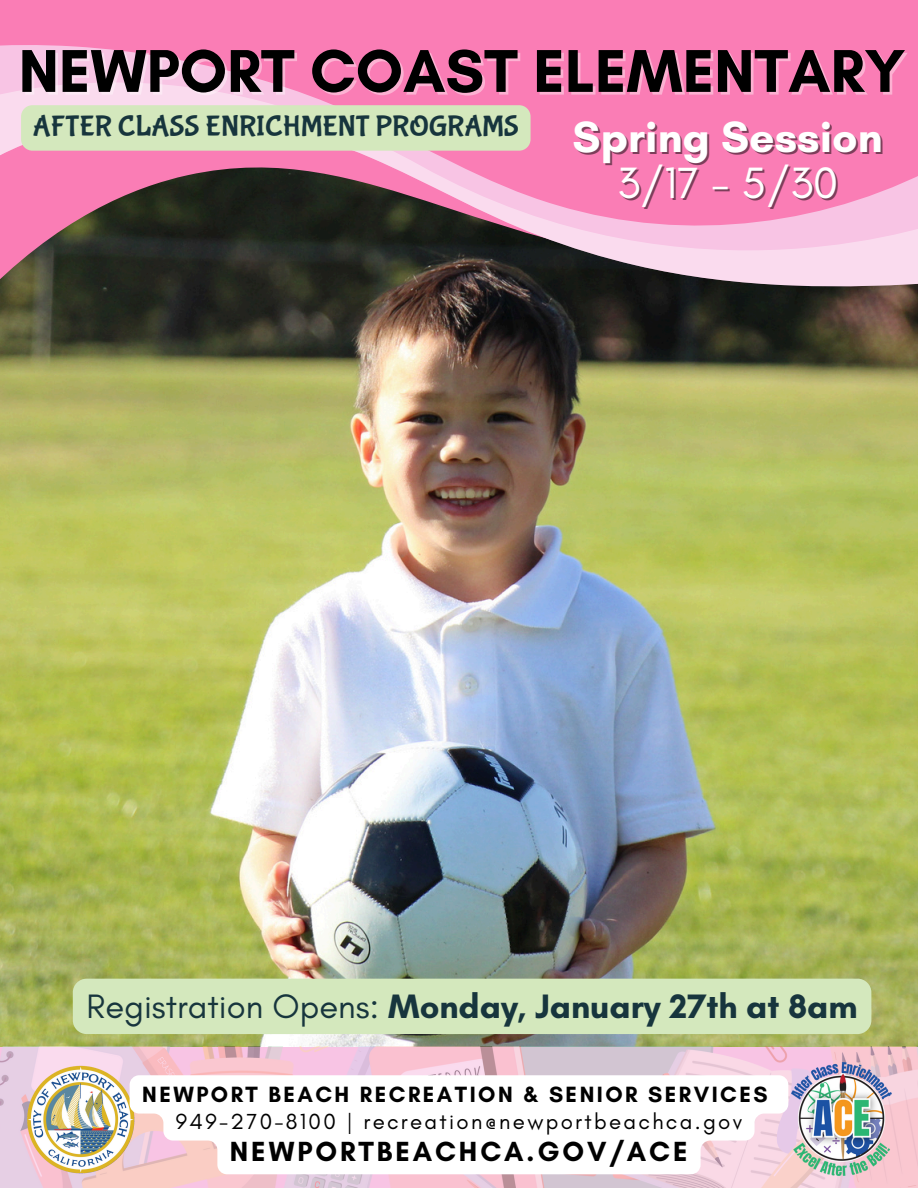
<style>
.page{position:relative;width:918px;height:1188px;background:#fff}
.page>*{position:absolute;margin:0;border:0;box-sizing:border-box;transform-origin:0 0}
.t1{font:700 61.5px "Glacial Indifference";color:#000}
.t2{font:700 44.7px "Glacial Indifference";color:#fff}
.t3{font:44.7px "Glacial Indifference";color:#fff}
.t4{font:700 34.5px "Glacial Indifference";color:#17353d}
.t5{font:29.25px "Bubblegum Sans";color:#17353d}
.t6{font:700 28.2px "Glacial Indifference";letter-spacing:.105em;color:#000}
.t7{font:700 22.5px "Glacial Indifference";letter-spacing:.11em;color:#000}
.t8{font:22.2px "Glacial Indifference";letter-spacing:.105em;color:#000}
.s1{font-weight:400}
</style>
<div class="page">
<img style="left:0;top:304px;width:918px;height:743px">
<svg style="left:0;top:1047px;width:918px;height:141px;background:#edc6d6"></svg>
<img style="left:20px;top:1063px;width:127px;height:117px">
<img style="left:792px;top:1063px;width:100px;height:112px">
<svg style="left:0;top:0;width:918px;height:304px;background:#c66890"></svg>
<svg style="left:0;top:44px;width:918px;height:245px;background:#ef86b6"></svg>
<svg style="left:0;top:82px;width:918px;height:205px;background:#b67491"></svg>
<div style="left:73px;top:979px;width:798px;height:55px;background:#d4e8bd;border-radius:14px"></div>
<div style="left:21px;top:105px;width:510px;height:46px;background:#d4e8bd;border-radius:11px"></div>
<svg style="left:130px;top:1075px;width:658px;height:99px"></svg>
<p class="t1" style="left:19px;top:33px;width:888px">NEWPORT COAST ELEMENTARY</p>
<p class="t2" style="left:573px;top:110px;width:312px">Spring Session</p>
<h1 class="t3" style="left:617px;top:156px;width:223px">3/17 - 5/30</h1>
<h2 class="t5" style="left:33px;top:110px;width:488px">AFTER CLASS ENRICHMENT PROGRAMS</h2>
<h4 class="t4" style="left:87px;top:985px;width:772px"><span class="s1">Registration Opens:</span> Monday, January 27th at 8am</h4>
<h3 class="t7" style="left:142px;top:1081px;width:627px">NEWPORT BEACH RECREATION &amp; SENIOR SERVICES</h3>
<p class="t8" style="left:176px;top:1108px;width:568px">949-270-8100 | recreation@newportbeachca.gov</p>
<p class="t6" style="left:230px;top:1134px;width:459px">NEWPORTBEACHCA.GOV/ACE</p>
</div>
